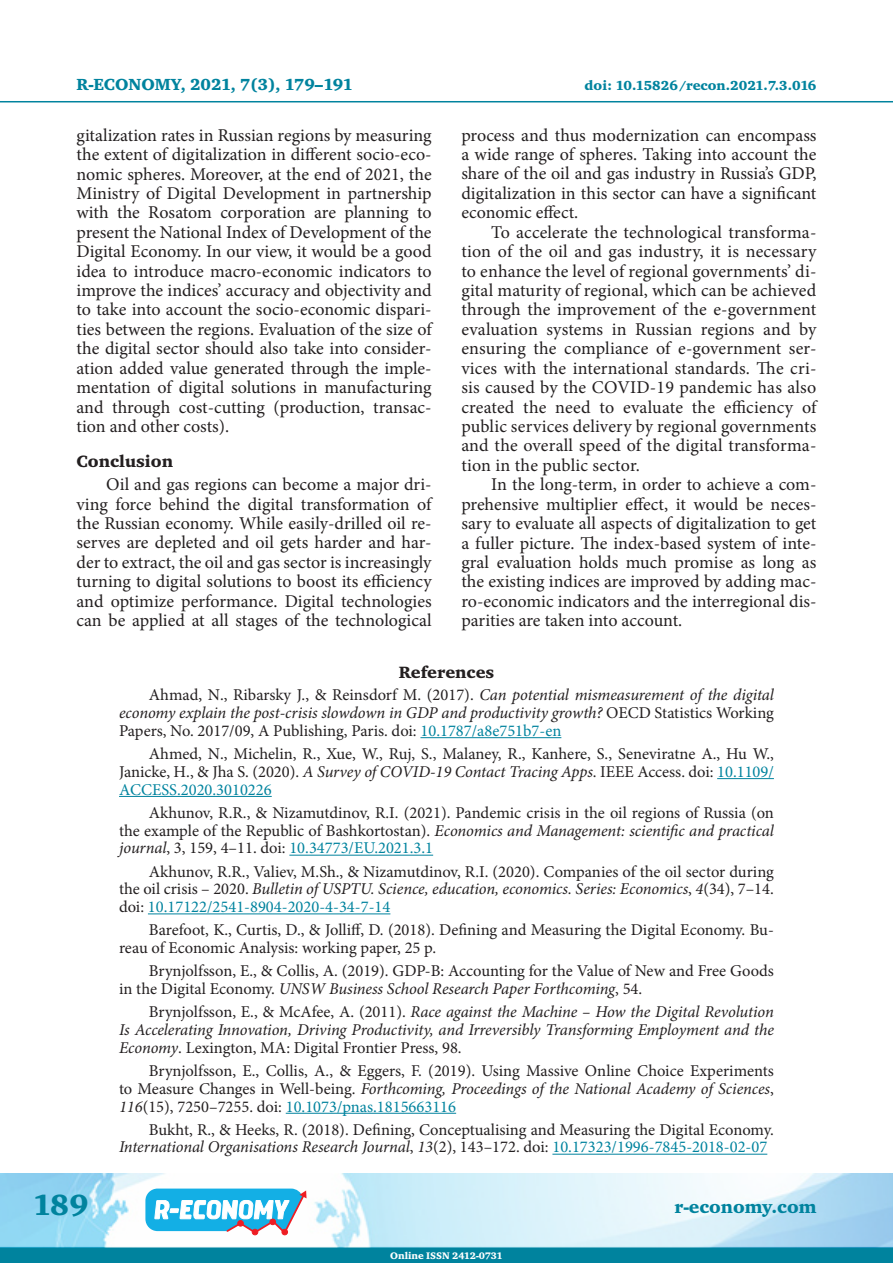
<style>
.page{position:relative;width:893px;height:1263px;background:#fff}
.page>*{position:absolute;margin:0;border:0;box-sizing:border-box;transform-origin:0 0}
.t1{font:30px "Charter Black C";color:#00839e}
.t2{font:18px/19.4px "Minion Pro";color:#231f20;text-align:justify}
.t3{font:18px "Charter Black C";color:#00839e}
.t4{font:16.8px "Charter Black C";color:#231f20}
.t5{font:16.5px/17.9px "Minion Pro";color:#231f20;text-align:justify}
.t6{font:italic 16.5px/17.9px "Minion Pro";letter-spacing:-.01em;color:#231f20;text-align:justify}
.t7{font:16.5px "Charter Black C";color:#00839e}
.t8{font:13.5px "Charter Black C";color:#00839e}
.t9{font:9.75px "Charter Black C";color:#fff}
.s1{font-style:normal}
.s2{font-style:normal;color:#00839e}
.s3{font-style:italic}
.s4{color:#00839e}
</style>
<div class="page">
<hr style="left:0;top:101px;width:893px;height:1px;background:#00839e">
<div style="left:0;top:1247px;width:893px;height:16px;background:#00839e;border:2px solid #00839e"></div>
<img style="left:0;top:1174px;width:893px;height:73px">
<svg style="left:145px;top:1188px;width:162px;height:48px"></svg>
<hr style="left:420px;top:737px;width:141px;height:1px;background:#00839e">
<hr style="left:717px;top:778px;width:57px;height:1px;background:#00839e">
<hr style="left:119px;top:796px;width:153px;height:1px;background:#00839e">
<hr style="left:289px;top:855px;width:144px;height:1px;background:#00839e">
<hr style="left:148px;top:913px;width:242px;height:1px;background:#00839e">
<hr style="left:286px;top:1113px;width:170px;height:1px;background:#00839e">
<hr style="left:552px;top:1154px;width:215px;height:1px;background:#00839e">
<p class="t7" style="left:77px;top:76px;width:278px">R-ECONOMY, 2021, 7(3), 179–191</p>
<p class="t8" style="left:585px;top:78px;width:233px">doi: 10.15826/recon.2021.7.3.016</p>
<p class="t2" style="left:461px;top:125px;width:357px">process and thus modernization can encompass a wide range of spheres. Taking into account the share of the oil and gas industry in Russia’s GDP, digitalization in this sector can have a significant economic effect.</p>
<p class="t2" style="left:461px;top:222px;width:357px;text-indent:30px">To accelerate the technological transforma&shy;tion of the oil and gas industry, it is necessary to enhance the level of regional governments’ di&shy;gital maturity of regional, which can be achieved through the improvement of the e-government evaluation systems in Russian regions and by ensuring the compliance of e-government ser&shy;vices with the international standards. The cri&shy;sis caused by the COVID-19 pandemic has also created the need to evaluate the efficiency of public services delivery by regional governments and the overall speed of the digital transforma&shy;tion in the public sector.</p>
<p class="t2" style="left:461px;top:475px;width:357px;text-indent:30px">In the long-term, in order to achieve a com&shy;prehensive multiplier effect, it would be neces&shy;sary to evaluate all aspects of digitalization to get a fuller picture. The index-based system of inte&shy;gral evaluation holds much promise as long as the existing indices are improved by adding mac&shy;ro-economic indicators and the interregional dis&shy;parities are taken into account.</p>
<p class="t4" style="left:399px;top:663px;width:97px">References</p>
<p class="t6" style="left:119px;top:686px;width:656px;text-indent:30px"><span class="s1">Ahmad, N., Ribarsky J., &amp; Reinsdorf M. (2017).</span> Can potential mismeasurement of the digital economy explain the post-crisis slowdown in GDP and productivity growth? <span class="s1">OECD Statistics Working Papers, No. 2017/09, А Publishing, Paris. doi:</span> <span class="s2">10.1787/a8e751b7-en</span></p>
<p class="t5" style="left:119px;top:745px;width:656px;text-indent:30px">Ahmed, N., Michelin, R., Xue, W., Ruj, S., Malaney, R., Kanhere, S., Seneviratne A., Hu W., Janicke, H., &amp; Jha S. (2020). <span class="s3">A Survey of COVID-19 Contact Tracing Apps</span>. IEEE Access. doi: <span class="s4">10.1109/ ACCESS.2020.3010226</span></p>
<p class="t5" style="left:119px;top:804px;width:656px;text-indent:30px">Akhunov, R.R., &amp; Nizamutdinov, R.I. (2021). Pandemic crisis in the oil regions of Russia (on the example of the Republic of Bashkortostan). <span class="s3">Economics and Management: scientific and practical journal</span>, 3, 159, 4–11. doi: <span class="s4">10.34773/EU.2021.3.1</span></p>
<p class="t5" style="left:119px;top:862px;width:656px;text-indent:30px">Akhunov, R.R., Valiev, M.Sh., &amp; Nizamutdinov, R.I. (2020). Companies of the oil sector during the oil crisis – 2020. <span class="s3">Bulletin of USPTU. Science, education, economics. Series: Economics</span>, <span class="s3">4</span>(34), 7–14. doi: <span class="s4">10.17122/2541-8904-2020-4-34-7-14</span></p>
<p class="t5" style="left:119px;top:921px;width:656px;text-indent:30px">Barefoot, K., Curtis, D., &amp; Jolliff, D. (2018). Defining and Measuring the Digital Economy. Bu&shy;reau of Economic Analysis: working paper, 25 p.</p>
<p class="t5" style="left:119px;top:962px;width:656px;text-indent:30px">Brynjolfsson, E., &amp; Collis, A. (2019). GDP-B: Accounting for the Value of New and Free Goods in the Digital Economy. <span class="s3">UNSW Business School Research Paper Forthcoming</span>, 54.</p>
<p class="t6" style="left:119px;top:1003px;width:656px;text-indent:30px"><span class="s1">Brynjolfsson, E., &amp; McAfee, A. (2011).</span> Race against the Machine – How the Digital Revolution Is Accelerating Innovation, Driving Productivity, and Irreversibly Transforming Employment and the Economy<span class="s1">. Lexington, MA: Digital Frontier Press, 98.</span></p>
<p class="t5" style="left:119px;top:1062px;width:656px;text-indent:30px">Brynjolfsson, E., Collis, A., &amp; Eggers, F. (2019). Using Massive Online Choice Experiments to Measure Changes in Well-being. <span class="s3">Forthcoming, Proceedings of the National Academy of Sciences</span>, <span class="s3">116</span>(15), 7250–7255. doi: <span class="s4">10.1073/pnas.1815663116</span></p>
<p class="t5" style="left:119px;top:1120px;width:656px;text-indent:30px">Bukht, R., &amp; Heeks, R. (2018). Defining, Conceptualising and Measuring the Digital Economy.<br><span class="s3">International Organisations Research Journal</span>, <span class="s3">13</span>(2), 143–172. doi: <span class="s4">10.17323/1996-7845-2018-02-07</span></p>
<p class="t2" style="left:77px;top:125px;width:357px">gitalization rates in Russian regions by measuring the extent of digitalization in different socio-eco&shy;nomic spheres. Moreover, at the end of 2021, the Ministry of Digital Development in partnership with the Rosatom corporation are planning to present the National Index of Development of the Digital Economy. In our view, it would be a good idea to introduce macro-economic indicators to improve the indices’ accuracy and objectivity and to take into account the socio-economic dispari&shy;ties between the regions. Evaluation of the size of the digital sector should also take into consider&shy;ation added value generated through the imple&shy;mentation of digital solutions in manufacturing and through cost-cutting (production, transac&shy;tion and other costs).</p>
<p class="t4" style="left:77px;top:451px;width:98px">Conclusion</p>
<p class="t2" style="left:77px;top:475px;width:357px;text-indent:30px">Oil and gas regions can become a major dri&shy;ving force behind the digital transformation of the Russian economy. While easily-drilled oil re&shy;serves are depleted and oil gets harder and har&shy;der to extract, the oil and gas sector is increasingly turning to digital solutions to boost its efficiency and optimize performance. Digital technologies can be applied at all stages of the technological</p>
<h1 class="t1" style="left:32px;top:1188px;width:58px">189</h1>
<p class="t3" style="left:675px;top:1196px;width:143px">r-economy.com</p>
<p class="t9" style="left:390px;top:1250px;width:114px">Online ISSN 2412-0731</p>
</div>
